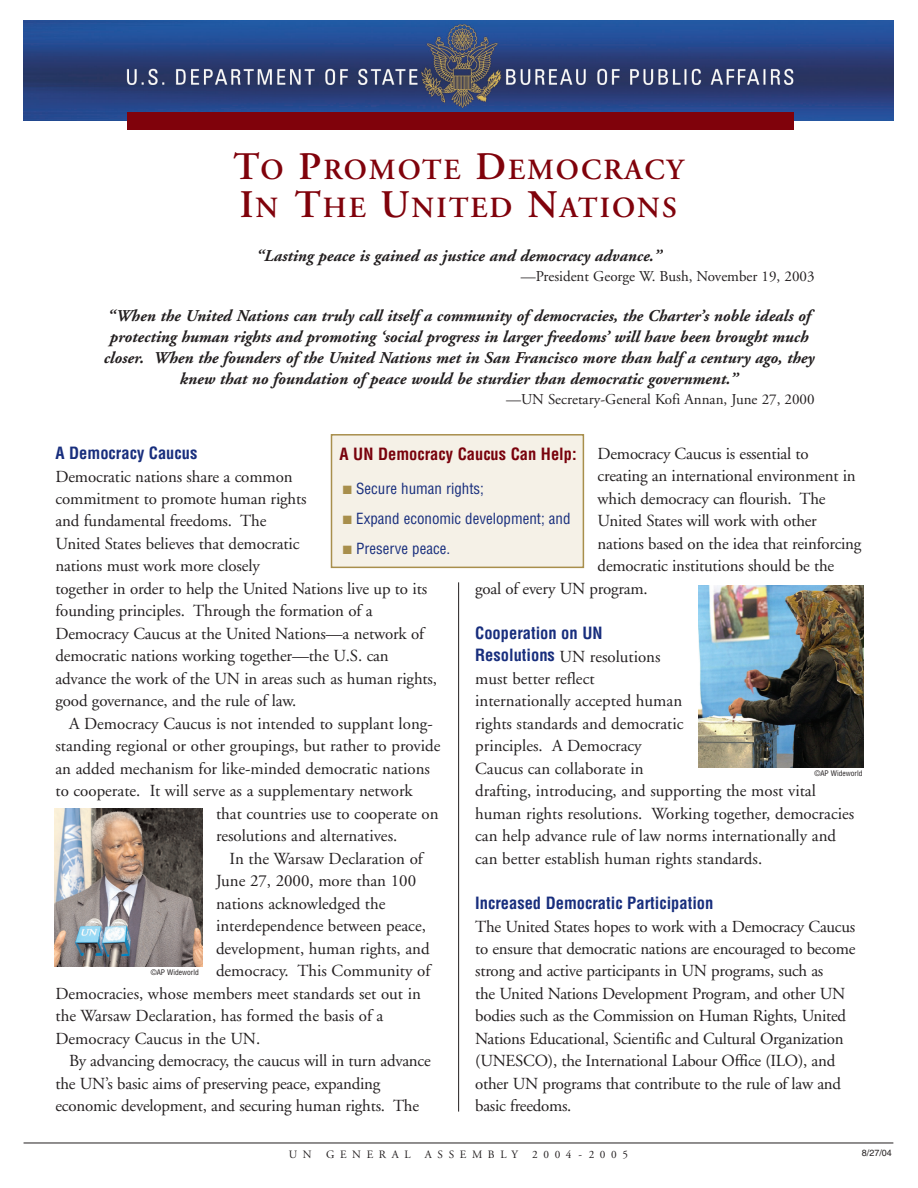
<style>
.page{position:relative;width:918px;height:1188px;background:#fff}
.page>*{position:absolute;margin:0;border:0;box-sizing:border-box;transform-origin:0 0}
.t1{font:600 29.25px/37.5px "Adobe Garamond";letter-spacing:.07em;color:#80020b}
.t2{font:16.8px/22.5px "Adobe Garamond";letter-spacing:-.01em;color:#231f20}
.t3{font:italic 700 16.5px/21px "Adobe Garamond";color:#231f20;text-align:center}
.t4{font:700 condensed 16.5px "Helvetica";color:#182e7d}
.t5{font:700 condensed 16.5px "Helvetica";color:#79020c}
.t6{font:15px "Adobe Garamond";color:#231f20}
.t7{font:condensed 15px "Helvetica";color:#182e7d}
.t8{font:11.25px "Adobe Garamond";letter-spacing:.5em;color:#231f20}
.t9{font:9px "Helvetica";color:#231f20}
.t10{font:condensed 7.5px "Helvetica";color:#231f20}
.s1{font-size:39px}
.s2{font-family:"Helvetica";font-weight:700;font-stretch:condensed;font-size:16.5px;color:#182e7d}
.s3{color:#a88f4c}
</style>
<div class="page">
<img style="left:24px;top:20px;width:869px;height:100px">
<div style="left:127px;top:112px;width:667px;height:18px;background:#80020b"></div>
<hr style="left:458px;top:582px;width:1px;height:530px;background:#231f20">
<hr style="left:24px;top:1143px;width:869px;height:1px;background:#231f20">
<div style="left:332px;top:435px;width:251px;height:132px;background:#f5f1e7"></div>
<div style="left:331px;top:434px;width:253px;height:134px;border:2px solid #a88f4c"></div>
<img style="left:54px;top:808px;width:148px;height:159px">
<img style="left:699px;top:586px;width:165px;height:181px">
<h1 class="t1" style="left:233px;top:154px;width:452px"><span class="s1">T</span>O <span class="s1">P</span>ROMOTE <span class="s1">D</span>EMOCRACY<br><span class="s1">I</span>N <span class="s1">T</span>HE <span class="s1">U</span>NITED <span class="s1">N</span>ATIONS</h1>
<p class="t3" style="left:256px;top:247px;width:407px">“Lasting peace is gained as justice and democracy advance.”</p>
<p class="t6" style="left:521px;top:270px;width:295px">—President George W. Bush, November 19, 2003</p>
<p class="t3" style="left:104px;top:307px;width:712px">“When the United Nations can truly call itself a community of democracies, the Charter’s noble ideals of protecting human rights and promoting ‘social progress in larger freedoms’ will have been brought much closer. When the founders of the United Nations met in San Francisco more than half a century ago, they knew that no foundation of peace would be sturdier than democratic government.”</p>
<p class="t6" style="left:506px;top:393px;width:310px">—UN Secretary-General Kofi Annan, June 27, 2000</p>
<p class="t4" style="left:56px;top:444px;width:143px">A Democracy Caucus</p>
<p class="t2" style="left:56px;top:466px;width:383px">Democratic nations share a common<br>commitment to promote human rights<br>and fundamental freedoms. The<br>United States believes that democratic<br>nations must work more closely<br>together in order to help the United Nations live up to its founding principles. Through the formation of a Democracy Caucus at the United Nations—a network of democratic nations working together—the U.S. can advance the work of the UN in areas such as human rights, good governance, and the rule of law.</p>
<p class="t2" style="left:69px;top:714px;width:365px">A Democracy Caucus is not intended to supplant long-</p>
<p class="t2" style="left:56px;top:736px;width:386px">standing regional or other groupings, but rather to provide</p>
<p class="t2" style="left:56px;top:759px;width:376px">an added mechanism for like-minded democratic nations</p>
<p class="t2" style="left:56px;top:781px;width:359px">to cooperate. It will serve as a supplementary network</p>
<p class="t2" style="left:216px;top:804px;width:224px">that countries use to cooperate on</p>
<p class="t2" style="left:216px;top:826px;width:183px">resolutions and alternatives.</p>
<p class="t2" style="left:230px;top:849px;width:195px">In the Warsaw Declaration of</p>
<p class="t2" style="left:216px;top:871px;width:202px">June 27, 2000, more than 100</p>
<p class="t2" style="left:216px;top:894px;width:171px">nations acknowledged the</p>
<p class="t2" style="left:216px;top:916px;width:211px">interdependence between peace,</p>
<p class="t2" style="left:216px;top:939px;width:215px">development, human rights, and</p>
<p class="t2" style="left:216px;top:961px;width:216px">democracy. This Community of</p>
<p class="t2" style="left:56px;top:984px;width:367px">Democracies, whose members meet standards set out in</p>
<p class="t2" style="left:56px;top:1006px;width:329px">the Warsaw Declaration, has formed the basis of a</p>
<p class="t2" style="left:56px;top:1029px;width:206px">Democracy Caucus in the UN.</p>
<p class="t2" style="left:69px;top:1051px;width:363px">By advancing democracy, the caucus will in turn advance</p>
<p class="t2" style="left:56px;top:1074px;width:326px">the UN’s basic aims of preserving peace, expanding</p>
<p class="t2" style="left:56px;top:1096px;width:365px">economic development, and securing human rights. The</p>
<p class="t2" style="left:598px;top:444px;width:213px">Democracy Caucus is essential to</p>
<p class="t2" style="left:598px;top:466px;width:260px">creating an international environment in</p>
<p class="t2" style="left:598px;top:489px;width:230px">which democracy can flourish. The</p>
<p class="t2" style="left:598px;top:511px;width:221px">United States will work with other</p>
<p class="t2" style="left:598px;top:534px;width:265px">nations based on the idea that reinforcing</p>
<p class="t2" style="left:598px;top:556px;width:238px">democratic institutions should be the</p>
<p class="t2" style="left:475px;top:579px;width:174px">goal of every UN program.</p>
<p class="t4" style="left:475px;top:624px;width:129px">Cooperation on UN</p>
<p class="t2" style="left:475px;top:646px;width:381px"><span class="s2">Resolutions</span> UN resolutions<br>must better reflect<br>internationally accepted human<br>rights standards and democratic<br>principles. A Democracy<br>Caucus can collaborate in<br>drafting, introducing, and supporting the most vital human rights resolutions. Working together, democracies can help advance rule of law norms internationally and can better establish human rights standards.</p>
<p class="t4" style="left:475px;top:894px;width:240px">Increased Democratic Participation</p>
<p class="t2" style="left:475px;top:916px;width:382px">The United States hopes to work with a Democracy Caucus to ensure that democratic nations are encouraged to become strong and active participants in UN programs, such as<br>the United Nations Development Program, and other UN bodies such as the Commission on Human Rights, United Nations Educational, Scientific and Cultural Organization (UNESCO), the International Labour Office (ILO), and other UN programs that contribute to the rule of law and basic freedoms.</p>
<p class="t5" style="left:340px;top:445px;width:239px">A UN Democracy Caucus Can Help:</p>
<p class="t7" style="left:343px;top:480px;width:143px"><span class="s3">■</span> Secure human rights;</p>
<p class="t7" style="left:343px;top:510px;width:229px"><span class="s3">■</span> Expand economic development; and</p>
<p class="t7" style="left:343px;top:540px;width:109px"><span class="s3">■</span> Preserve peace.</p>
<p class="t10" style="left:814px;top:769px;width:50px">©AP Wideworld</p>
<p class="t10" style="left:151px;top:968px;width:50px">©AP Wideworld</p>
<p class="t8" style="left:289px;top:1150px;width:24px">U N</p>
<p class="t8" style="left:326px;top:1150px;width:86px">GENERAL</p>
<p class="t8" style="left:425px;top:1150px;width:94px">ASSEMBLY</p>
<p class="t8" style="left:532px;top:1150px;width:97px">2004-2005</p>
<p class="t9" style="left:862px;top:1149px;width:32px">8/27/04</p>
</div>
